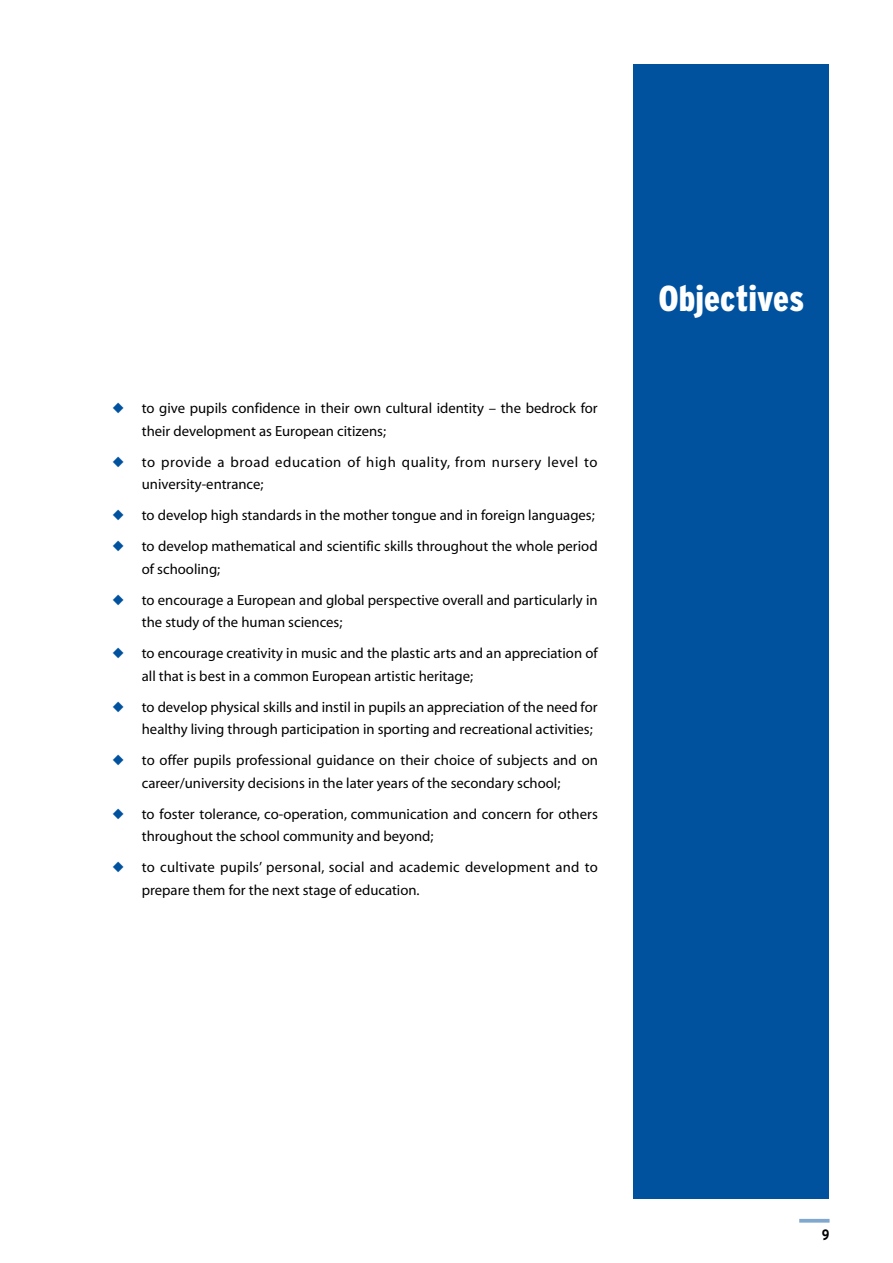
<style>
.page{position:relative;width:893px;height:1263px;background:#fff}
.page>*{position:absolute;margin:0;border:0;box-sizing:border-box;transform-origin:0 0}
.t1{font:900 condensed 36px "Interstate";color:#fff}
.t2{font:14.7px/22.5px "Adobe Corp ID Myriad Rg";color:#000}
.t3{font:14.7px/22.5px "Adobe Corp ID Myriad Rg";letter-spacing:.02em;color:#000}
.t4{font:14.7px/22.5px "Adobe Corp ID Myriad Rg";letter-spacing:.035em;color:#000}
.s1{color:#00529f}
</style>
<div class="page">
<hr style="left:799px;top:1219px;width:31px;height:3px;background:#80a8cf">
<div style="left:634px;top:65px;width:195px;height:1134px;background:#00529f"></div>
<p class="t2" style="left:142px;top:398px;width:457px;text-indent:-29px"><span class="s1">◆</span> to give pupils confidence in their own cultural identity – the bedrock for their development as European citizens;</p>
<p class="t4" style="left:142px;top:451px;width:457px;text-indent:-29px"><span class="s1">◆</span> to provide a broad education of high quality, from nursery level to university-entrance;</p>
<p class="t2" style="left:112px;top:505px;width:484px"><span class="s1">◆</span> to develop high standards in the mother tongue and in foreign languages;</p>
<p class="t2" style="left:142px;top:536px;width:457px;text-indent:-29px"><span class="s1">◆</span> to develop mathematical and scientific skills throughout the whole period of schooling;</p>
<p class="t2" style="left:142px;top:589px;width:457px;text-indent:-29px"><span class="s1">◆</span> to encourage a European and global perspective overall and particularly in the study of the human sciences;</p>
<p class="t2" style="left:142px;top:643px;width:457px;text-indent:-29px"><span class="s1">◆</span> to encourage creativity in music and the plastic arts and an appreciation of all that is best in a common European artistic heritage;</p>
<p class="t2" style="left:142px;top:696px;width:457px;text-indent:-29px"><span class="s1">◆</span> to develop physical skills and instil in pupils an appreciation of the need for healthy living through participation in sporting and recreational activities;</p>
<p class="t2" style="left:112px;top:750px;width:487px;text-align:center"><span class="s1">◆</span> to offer pupils professional guidance on their choice of subjects and on career/university decisions in the later years of the secondary school;</p>
<p class="t2" style="left:142px;top:803px;width:457px;text-indent:-29px"><span class="s1">◆</span> to foster tolerance, co-operation, communication and concern for others throughout the school community and beyond;</p>
<p class="t3" style="left:142px;top:857px;width:458px;text-indent:-29px"><span class="s1">◆</span> to cultivate pupils’ personal, social and academic development and to prepare them for the next stage of education.</p>
<h1 class="t1" style="left:659px;top:279px;width:147px">Objectives</h1>
</div>
